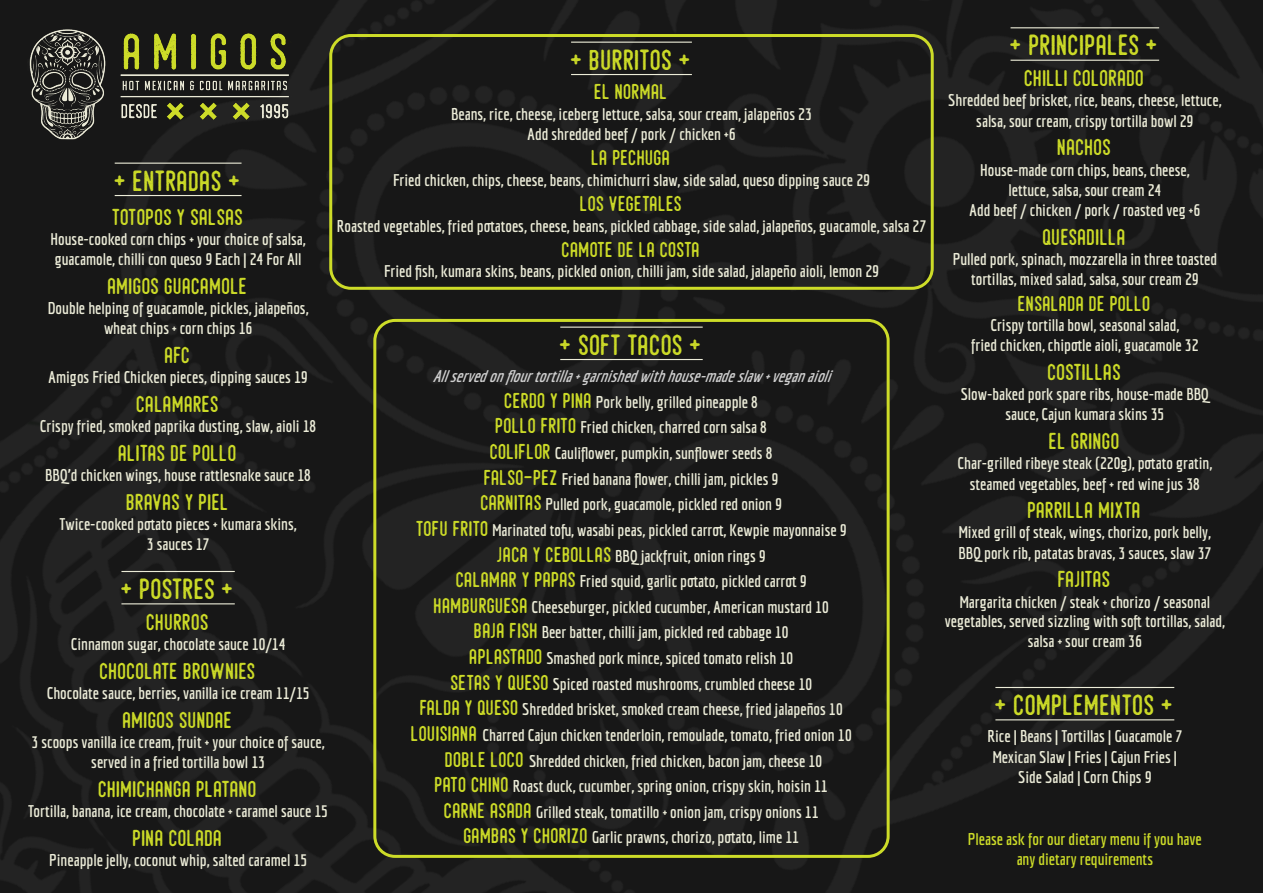
<style>
.page{position:relative;width:1263px;height:893px;background:#fff}
.page>*{position:absolute;margin:0;border:0;box-sizing:border-box;transform-origin:0 0}
.t1{font:28.5px "Hamurz Vintage";color:#cddc28}
.t2{font:22.5px "Hamurz Vintage";color:#cddc28}
.t3{font:21px "Hamurz Vintage";color:#cddc28}
.t4{font:700 16.5px/25.7px "Economica";color:#ececd8;text-align:center}
.t5{font:italic 700 16.5px "Economica";color:#cfcfcf}
.t6{font:700 16.5px/19.8px "Economica";color:#cddc28;text-align:center}
.s1{font-family:"Hamurz Vintage";font-weight:400;font-size:21px;color:#cddc28}
</style>
<div class="page">
<img style="left:0;top:0;width:1263px;height:893px">
<hr style="left:1010px;top:27px;width:149px;height:1px;background:#ececd8">
<hr style="left:1010px;top:60px;width:149px;height:1px;background:#ececd8">
<hr style="left:995px;top:687px;width:179px;height:1px;background:#ececd8">
<hr style="left:995px;top:719px;width:179px;height:1px;background:#ececd8">
<hr style="left:560px;top:327px;width:143px;height:1px;background:#ececd8">
<hr style="left:560px;top:359px;width:143px;height:1px;background:#ececd8">
<div style="left:373px;top:319px;width:517px;height:539px;border:3px solid #cddc28;border-radius:20px"></div>
<hr style="left:571px;top:42px;width:121px;height:1px;background:#ececd8">
<hr style="left:571px;top:74px;width:121px;height:1px;background:#ececd8">
<div style="left:329px;top:34px;width:605px;height:256px;border:3px solid #cddc28;border-radius:20px"></div>
<img style="left:27px;top:27px;width:264px;height:113px">
<hr style="left:115px;top:163px;width:127px;height:1px;background:#ececd8">
<hr style="left:115px;top:195px;width:127px;height:1px;background:#ececd8">
<hr style="left:121px;top:571px;width:114px;height:1px;background:#ececd8">
<hr style="left:121px;top:603px;width:114px;height:1px;background:#ececd8">
<h1 class="t1" style="left:115px;top:169px;width:128px">+ ENTRADAS +</h1>
<h2 class="t2" style="left:112px;top:208px;width:133px">TOTOPOS Y SALSAS</h2>
<p class="t4" style="left:51px;top:228px;width:257px;line-height:20.2px;text-align:left">House-cooked corn chips + your choice of salsa, guacamole, chilli con queso 9 Each | 24 For All</p>
<h2 class="t2" style="left:108px;top:277px;width:142px">AMIGOS GUACAMOLE</h2>
<p class="t4" style="left:48px;top:298px;width:262px;line-height:20.2px">Double helping of guacamole, pickles, jalapeños, wheat chips + corn chips 16</p>
<h2 class="t2" style="left:165px;top:346px;width:27px">AFC</h2>
<p class="t4" style="left:49px;top:364px;width:260px">Amigos Fried Chicken pieces, dipping sauces 19</p>
<h2 class="t2" style="left:137px;top:395px;width:84px">CALAMARES</h2>
<p class="t4" style="left:40px;top:413px;width:278px">Crispy fried, smoked paprika dusting, slaw, aioli 18</p>
<h2 class="t2" style="left:119px;top:444px;width:120px">ALITAS DE POLLO</h2>
<p class="t4" style="left:45px;top:462px;width:267px">BBQ’d chicken wings, house rattlesnake sauce 18</p>
<h2 class="t2" style="left:127px;top:493px;width:104px">BRAVAS Y PIEL</h2>
<p class="t4" style="left:60px;top:514px;width:239px;line-height:20.2px">Twice-cooked potato pieces + kumara skins,<br>3 sauces 17</p>
<h1 class="t1" style="left:121px;top:578px;width:115px">+ POSTRES +</h1>
<h2 class="t2" style="left:147px;top:613px;width:64px">CHURROS</h2>
<p class="t4" style="left:71px;top:631px;width:216px">Cinnamon sugar, chocolate sauce 10/14</p>
<h2 class="t2" style="left:100px;top:662px;width:158px">CHOCOLATE BROWNIES</h2>
<p class="t4" style="left:47px;top:680px;width:264px">Chocolate sauce, berries, vanilla ice cream 11/15</p>
<h2 class="t2" style="left:123px;top:711px;width:112px">AMIGOS SUNDAE</h2>
<p class="t4" style="left:32px;top:732px;width:295px;line-height:20.2px">3 scoops vanilla ice cream, fruit + your choice of sauce, served in a fried tortilla bowl 13</p>
<h2 class="t2" style="left:99px;top:780px;width:160px">CHIMICHANGA PLATANO</h2>
<p class="t4" style="left:28px;top:798px;width:301px">Tortilla, banana, ice cream, chocolate + caramel sauce 15</p>
<h2 class="t2" style="left:133px;top:829px;width:91px">PINA COLADA</h2>
<p class="t4" style="left:49px;top:847px;width:259px">Pineapple jelly, coconut whip, salted caramel 15</p>
<h1 class="t1" style="left:571px;top:48px;width:122px">+ BURRITOS +</h1>
<p class="t3" style="left:595px;top:84px;width:75px">EL NORMAL</p>
<p class="t4" style="left:451px;top:103px;width:362px;line-height:20.2px">Beans, rice, cheese, iceberg lettuce, salsa, sour cream, jalapeños 23<br>Add shredded beef / pork / chicken +6</p>
<p class="t3" style="left:592px;top:150px;width:81px">LA PECHUGA</p>
<p class="t4" style="left:393px;top:167px;width:478px">Fried chicken, chips, cheese, beans, chimichurri slaw, side salad, queso dipping sauce 29</p>
<p class="t3" style="left:580px;top:196px;width:103px">LOS VEGETALES</p>
<p class="t4" style="left:337px;top:212px;width:591px">Roasted vegetables, fried potatoes, cheese, beans, pickled cabbage, side salad, jalapeños, guacamole, salsa 27</p>
<p class="t3" style="left:562px;top:241px;width:140px">CAMOTE DE LA COSTA</p>
<p class="t4" style="left:384px;top:258px;width:496px">Fried fish, kumara skins, beans, pickled onion, chilli jam, side salad, jalapeño aioli, lemon 29</p>
<h1 class="t1" style="left:560px;top:333px;width:144px">+ SOFT TACOS +</h1>
<p class="t4" style="left:412px;top:389px;width:441px"><span class="s1">CERDO Y PINA</span> Pork belly, grilled pineapple 8<br><span class="s1">POLLO FRITO</span> Fried chicken, charred corn salsa 8<br><span class="s1">COLIFLOR</span> Cauliflower, pumpkin, sunflower seeds 8<br><span class="s1">FALSO-PEZ</span> Fried banana flower, chilli jam, pickles 9<br><span class="s1">CARNITAS</span> Pulled pork, guacamole, pickled red onion 9<br><span class="s1">TOFU FRITO</span> Marinated tofu, wasabi peas, pickled carrot, Kewpie mayonnaise 9<br><span class="s1">JACA Y CEBOLLAS</span> BBQ jackfruit, onion rings 9<br><span class="s1">CALAMAR Y PAPAS</span> Fried squid, garlic potato, pickled carrot 9<br><span class="s1">HAMBURGUESA</span> Cheeseburger, pickled cucumber, American mustard 10<br><span class="s1">BAJA FISH</span> Beer batter, chilli jam, pickled red cabbage 10<br><span class="s1">APLASTADO</span> Smashed pork mince, spiced tomato relish 10<br><span class="s1">SETAS Y QUESO</span> Spiced roasted mushrooms, crumbled cheese 10<br><span class="s1">FALDA Y QUESO</span> Shredded brisket, smoked cream cheese, fried jalapeños 10<br><span class="s1">LOUISIANA</span> Charred Cajun chicken tenderloin, remoulade, tomato, fried onion 10<br><span class="s1">DOBLE LOCO</span> Shredded chicken, fried chicken, bacon jam, cheese 10<br><span class="s1">PATO CHINO</span> Roast duck, cucumber, spring onion, crispy skin, hoisin 11<br><span class="s1">CARNE ASADA</span> Grilled steak, tomatillo + onion jam, crispy onions 11<br><span class="s1">GAMBAS Y CHORIZO</span> Garlic prawns, chorizo, potato, lime 11</p>
<p class="t5" style="left:433px;top:366px;width:406px">Allservedonflourtortilla+garnishedwithhouse-madeslaw+veganaioli</p>
<h1 class="t1" style="left:1010px;top:34px;width:150px">+ PRINCIPALES +</h1>
<h2 class="t2" style="left:1025px;top:69px;width:121px">CHILLI COLORADO</h2>
<p class="t4" style="left:948px;top:90px;width:275px;line-height:20.2px">Shredded beef brisket, rice, beans, cheese, lettuce, salsa, sour cream, crispy tortilla bowl 29</p>
<h2 class="t2" style="left:1058px;top:138px;width:55px">NACHOS</h2>
<p class="t4" style="left:969px;top:159px;width:232px;line-height:20.2px">House-made corn chips, beans, cheese, lettuce, salsa, sour cream 24<br>Add beef / chicken / pork / roasted veg +6</p>
<h2 class="t2" style="left:1043px;top:228px;width:85px">QUESADILLA</h2>
<p class="t4" style="left:953px;top:249px;width:266px;line-height:20.2px">Pulled pork, spinach, mozzarella in three toasted tortillas, mixed salad, salsa, sour cream 29</p>
<p class="t3" style="left:1018px;top:295px;width:134px">ENSALADA DE POLLO</p>
<p class="t4" style="left:971px;top:315px;width:229px;line-height:20.2px">Crispy tortilla bowl, seasonal salad,<br>fried chicken, chipotle aioli, guacamole 32</p>
<h2 class="t2" style="left:1048px;top:363px;width:75px">COSTILLAS</h2>
<p class="t4" style="left:961px;top:384px;width:250px;line-height:20.2px">Slow-baked pork spare ribs, house-made BBQ sauce, Cajun kumara skins 35</p>
<h2 class="t2" style="left:1049px;top:432px;width:72px">EL GRINGO</h2>
<p class="t4" style="left:957px;top:453px;width:256px;line-height:20.2px">Char-grilled ribeye steak (220g), potato gratin, steamed vegetables, beef + red wine jus 38</p>
<h2 class="t2" style="left:1028px;top:501px;width:115px">PARRILLA MIXTA</h2>
<p class="t4" style="left:958px;top:522px;width:254px;line-height:20.2px;text-align:left">Mixed grill of steak, wings, chorizo, pork belly,<br>BBQ pork rib, patatas bravas, 3 sauces, slaw 37</p>
<h2 class="t2" style="left:1059px;top:570px;width:54px">FAJITAS</h2>
<p class="t4" style="left:945px;top:592px;width:281px;line-height:19.8px">Margarita chicken / steak + chorizo / seasonal vegetables, served sizzling with soft tortillas, salad, salsa + sour cream 36</p>
<h1 class="t1" style="left:995px;top:694px;width:180px">+ COMPLEMENTOS +</h1>
<p class="t4" style="left:987px;top:726px;width:196px;line-height:20.2px">Rice | Beans | Tortillas | Guacamole 7<br>Mexican Slaw | Fries | Cajun Fries |<br>Side Salad | Corn Chips 9</p>
<p class="t6" style="left:968px;top:829px;width:235px">Please ask for our dietary menu if you have any dietary requirements</p>
</div>
